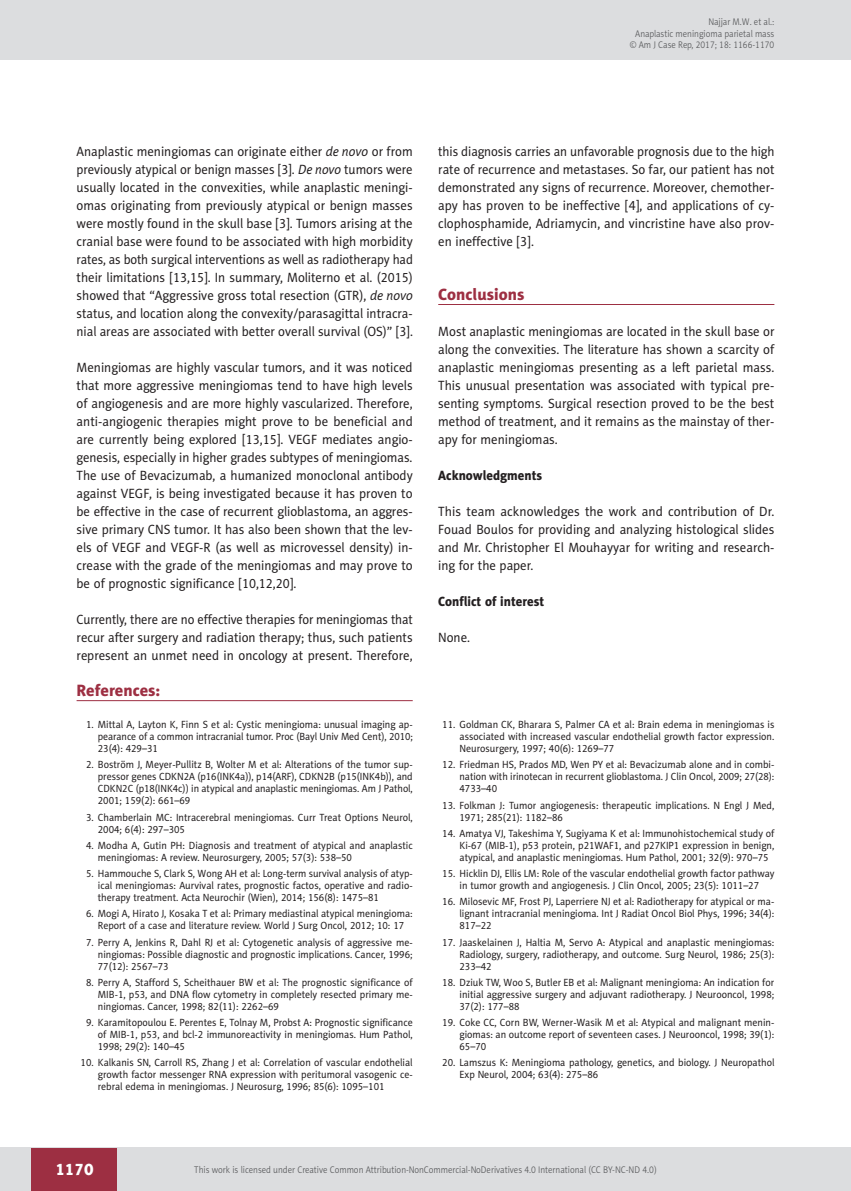
<style>
.page{position:relative;width:851px;height:1191px;background:#fff}
.page>*{position:absolute;margin:0;border:0;box-sizing:border-box;transform-origin:0 0}
.AJCR_Headline_1{font:16.5px "Naomi Sans EFN Heavy";color:#9d2f42}
.AJCR_Referencje_Tytu{font:16.5px "Naomi Sans EFN Heavy";color:#9d2f42}
.t1{font:16.5px "Naomi Sans EFN Heavy";color:#fff}
.AJCR_Body{font:13.5px/18px "Naomi Sans EFN";color:#231f20;text-align:justify;scale:.95 1}
.AJCR_Body-2{font:13.5px/18px "Naomi Sans EFN";color:#231f20;text-align:justify;scale:.94 1}
.AJCR_Body-3{font:13.5px/18px "Naomi Sans EFN";color:#231f20;text-align:justify;scale:.96 1}
.AJCR_Body-4{font:13.5px/18px "Naomi Sans EFN";color:#231f20;text-align:justify;scale:.93 1}
.AJCR_Headline_2{font:13.5px "Naomi Sans EFN Heavy";color:#231f20;scale:.95 1}
.AJCR_Referencje_punk{font:10.5px/12px "Naomi Sans EFN";color:#231f20;text-align:justify;scale:.95 1}
.AJCR_Referencje_punk-2{font:10.5px/12px "Naomi Sans EFN";color:#231f20;text-align:justify;scale:.94 1}
.t2{font:9.75px/11.2px "Naomi Sans EFN Light";color:#57585a;text-align:right;scale:.9 1}
.s1{font-style:italic}
</style>
<div class="page">
<hr style="left:438px;top:304px;width:336px;height:1px;background:#9d2f42">
<hr style="left:77px;top:700px;width:335px;height:1px;background:#9d2f42">
<div style="left:0;top:1148px;width:850px;height:43px;background:#dcdddf"></div>
<div style="left:32px;top:1147px;width:85px;height:43px;background:#9d2f42"></div>
<div style="left:0;top:0;width:850px;height:60px;background:#dcdddf"></div>
<p class="t2" style="left:629px;top:16px;width:162px">Najjar M.W. et al.:<br>Anaplastic meningioma parietal mass © Am J Case Rep, 2017; 18: 1166-1170</p>
<p class="AJCR_Body" style="left:77px;top:142px;width:355px">Anaplastic meningiomas can originate either <span class="s1">de novo</span> or from previously atypical or benign masses [3]. <span class="s1">De novo</span> tumors were usually located in the convexities, while anaplastic meningi&shy;omas originating from previously atypical or benign masses were mostly found in the skull base [3]. Tumors arising at the cranial base were found to be associated with high morbidity rates, as both surgical interventions as well as radiotherapy had their limitations [13,15]. In summary, Moliterno et al. (2015) showed that “Aggressive gross total resection (GTR), <span class="s1">de novo </span>status, and location along the convexity/parasagittal intracra&shy;nial areas are associated with better overall survival (OS)” [3].</p>
<p class="AJCR_Body" style="left:77px;top:358px;width:355px">Meningiomas are highly vascular tumors, and it was noticed that more aggressive meningiomas tend to have high levels of angiogenesis and are more highly vascularized. Therefore, anti-angiogenic therapies might prove to be beneficial and are currently being explored [13,15]. VEGF mediates angio&shy;genesis, especially in higher grades subtypes of meningiomas.<br>The use of Bevacizumab, a humanized monoclonal antibody against VEGF, is being investigated because it has proven to be effective in the case of recurrent glioblastoma, an aggres&shy;sive primary CNS tumor. It has also been shown that the lev&shy;els of VEGF and VEGF-R (as well as microvessel density) in&shy;crease with the grade of the meningiomas and may prove to be of prognostic significance [10,12,20].</p>
<p class="AJCR_Body-4" style="left:77px;top:610px;width:363px">Currently, there are no effective therapies for meningiomas that recur after surgery and radiation therapy; thus, such patients represent an unmet need in oncology at present. Therefore,</p>
<p class="AJCR_Referencje_Tytu" style="left:77px;top:680px;width:85px">References:</p>
<p class="AJCR_Referencje_punk" style="left:98px;top:718px;width:333px;text-indent:-12px">1. Mittal A, Layton K, Finn S et al: Cystic meningioma: unusual imaging ap&shy;pearance of a common intracranial tumor. Proc (Bayl Univ Med Cent), 2010; 23(4): 429–31</p>
<p class="AJCR_Referencje_punk" style="left:98px;top:759px;width:333px;text-indent:-12px">2. Boström J, Meyer-Pullitz B, Wolter M et al: Alterations of the tumor sup&shy;pressor genes CDKN2A (p16(INK4a)), p14(ARF), CDKN2B (p15(INK4b)), and CDKN2C (p18(INK4c)) in atypical and anaplastic meningiomas. Am J Pathol, 2001; 159(2): 661–69</p>
<p class="AJCR_Referencje_punk" style="left:98px;top:811px;width:333px;text-indent:-12px">3. Chamberlain MC: Intracerebral meningiomas. Curr Treat Options Neurol,<br>2004; 6(4): 297–305</p>
<p class="AJCR_Referencje_punk" style="left:98px;top:839px;width:333px;text-indent:-12px">4. Modha A, Gutin PH: Diagnosis and treatment of atypical and anaplastic meningiomas: A review. Neurosurgery, 2005; 57(3): 538–50</p>
<p class="AJCR_Referencje_punk-2" style="left:98px;top:867px;width:336px;text-indent:-12px">5. Hammouche S, Clark S, Wong AH et al: Long-term survival analysis of atyp&shy;ical meningiomas: Aurvival rates, prognostic factos, operative and radio&shy;therapy treatment. Acta Neurochir (Wien), 2014; 156(8): 1475–81</p>
<p class="AJCR_Referencje_punk" style="left:86px;top:908px;width:345px;text-align:center">6. Mogi A, Hirato J, Kosaka T et al: Primary mediastinal atypical meningioma:<br>Report of a case and literature review. World J Surg Oncol, 2012; 10: 17</p>
<p class="AJCR_Referencje_punk" style="left:98px;top:936px;width:333px;text-indent:-12px">7. Perry A, Jenkins R, Dahl RJ et al: Cytogenetic analysis of aggressive me&shy;ningiomas: Possible diagnostic and prognostic implications. Cancer, 1996; 77(12): 2567–73</p>
<p class="AJCR_Referencje_punk" style="left:98px;top:976px;width:333px;text-indent:-12px">8. Perry A, Stafford S, Scheithauer BW et al: The prognostic significance of MIB-1, p53, and DNA flow cytometry in completely resected primary me&shy;ningiomas. Cancer, 1998; 82(11): 2262–69</p>
<p class="AJCR_Referencje_punk" style="left:98px;top:1016px;width:333px;text-indent:-12px">9. Karamitopoulou E. Perentes E, Tolnay M, Probst A: Prognostic significance of MIB-1, p53, and bcl-2 immunoreactivity in meningiomas. Hum Pathol, 1998; 29(2): 140–45</p>
<p class="AJCR_Referencje_punk" style="left:98px;top:1057px;width:333px;text-indent:-17px">10. Kalkanis SN, Carroll RS, Zhang J et al: Correlation of vascular endothelial growth factor messenger RNA expression with peritumoral vasogenic ce&shy;rebral edema in meningiomas. J Neurosurg, 1996; 85(6): 1095–101</p>
<p class="AJCR_Body-2" style="left:438px;top:142px;width:359px">this diagnosis carries an unfavorable prognosis due to the high rate of recurrence and metastases. So far, our patient has not demonstrated any signs of recurrence. Moreover, chemother&shy;apy has proven to be ineffective [4], and applications of cy&shy;clophosphamide, Adriamycin, and vincristine have also prov&shy;en ineffective [3].</p>
<p class="AJCR_Headline_1" style="left:438px;top:284px;width:88px">Conclusions</p>
<p class="AJCR_Body" style="left:438px;top:322px;width:355px">Most anaplastic meningiomas are located in the skull base or along the convexities. The literature has shown a scarcity of anaplastic meningiomas presenting as a left parietal mass.<br>This unusual presentation was associated with typical pre&shy;senting symptoms. Surgical resection proved to be the best method of treatment, and it remains as the mainstay of ther&shy;apy for meningiomas.</p>
<p class="AJCR_Headline_2" style="left:438px;top:467px;width:111px">Acknowledgments</p>
<p class="AJCR_Body-3" style="left:438px;top:502px;width:351px">This team acknowledges the work and contribution of Dr.<br>Fouad Boulos for providing and analyzing histological slides and Mr. Christopher El Mouhayyar for writing and research&shy;ing for the paper.</p>
<p class="AJCR_Headline_2" style="left:438px;top:593px;width:113px">Conflict of interest</p>
<p class="AJCR_Body" style="left:438px;top:628px;width:35px">None.</p>
<p class="AJCR_Referencje_punk" style="left:459px;top:718px;width:333px;text-indent:-17px">11. Goldman CK, Bharara S, Palmer CA et al: Brain edema in meningiomas is associated with increased vascular endothelial growth factor expression.<br>Neurosurgery, 1997; 40(6): 1269–77</p>
<p class="AJCR_Referencje_punk" style="left:459px;top:759px;width:333px;text-indent:-17px">12. Friedman HS, Prados MD, Wen PY et al: Bevacizumab alone and in combi&shy;nation with irinotecan in recurrent glioblastoma. J Clin Oncol, 2009; 27(28):<br>4733–40</p>
<p class="AJCR_Referencje_punk" style="left:459px;top:799px;width:333px;text-indent:-17px">13. Folkman J: Tumor angiogenesis: therapeutic implications. N Engl J Med,<br>1971; 285(21): 1182–86</p>
<p class="AJCR_Referencje_punk" style="left:459px;top:827px;width:333px;text-indent:-17px">14. Amatya VJ, Takeshima Y, Sugiyama K et al: Immunohistochemical study of Ki-67 (MIB-1), p53 protein, p21WAF1, and p27KIP1 expression in benign, atypical, and anaplastic meningiomas. Hum Pathol, 2001; 32(9): 970–75</p>
<p class="AJCR_Referencje_punk" style="left:442px;top:867px;width:351px;text-align:center">15. Hicklin DJ, Ellis LM: Role of the vascular endothelial growth factor pathway in tumor growth and angiogenesis. J Clin Oncol, 2005; 23(5): 1011–27</p>
<p class="AJCR_Referencje_punk" style="left:459px;top:896px;width:333px;text-indent:-17px">16. Milosevic MF, Frost PJ, Laperriere NJ et al: Radiotherapy for atypical or ma&shy;lignant intracranial meningioma. Int J Radiat Oncol Biol Phys, 1996; 34(4):<br>817–22</p>
<p class="AJCR_Referencje_punk" style="left:459px;top:936px;width:333px;text-indent:-17px">17. Jaaskelainen J, Haltia M, Servo A: Atypical and anaplastic meningiomas:<br>Radiology, surgery, radiotherapy, and outcome. Surg Neurol, 1986; 25(3):<br>233–42</p>
<p class="AJCR_Referencje_punk" style="left:459px;top:976px;width:333px;text-indent:-17px">18. Dziuk TW, Woo S, Butler EB et al: Malignant meningioma: An indication for initial aggressive surgery and adjuvant radiotherapy. J Neurooncol, 1998; 37(2): 177–88</p>
<p class="AJCR_Referencje_punk" style="left:459px;top:1016px;width:333px;text-indent:-17px">19. Coke CC, Corn BW, Werner-Wasik M et al: Atypical and malignant menin&shy;giomas: an outcome report of seventeen cases. J Neurooncol, 1998; 39(1):<br>65–70</p>
<p class="AJCR_Referencje_punk" style="left:459px;top:1057px;width:333px;text-indent:-17px">20. Lamszus K: Meningioma pathology, genetics, and biology. J Neuropathol<br>Exp Neurol, 2004; 63(4): 275–86</p>
<h1 class="t1" style="left:55px;top:1159px;width:40px">1170</h1>
<p class="t2" style="left:194px;top:1164px;width:515px">This work is licensed under Creative Common Attribution-NonCommercial-NoDerivatives 4.0 International (CC BY-NC-ND 4.0)</p>
</div>
